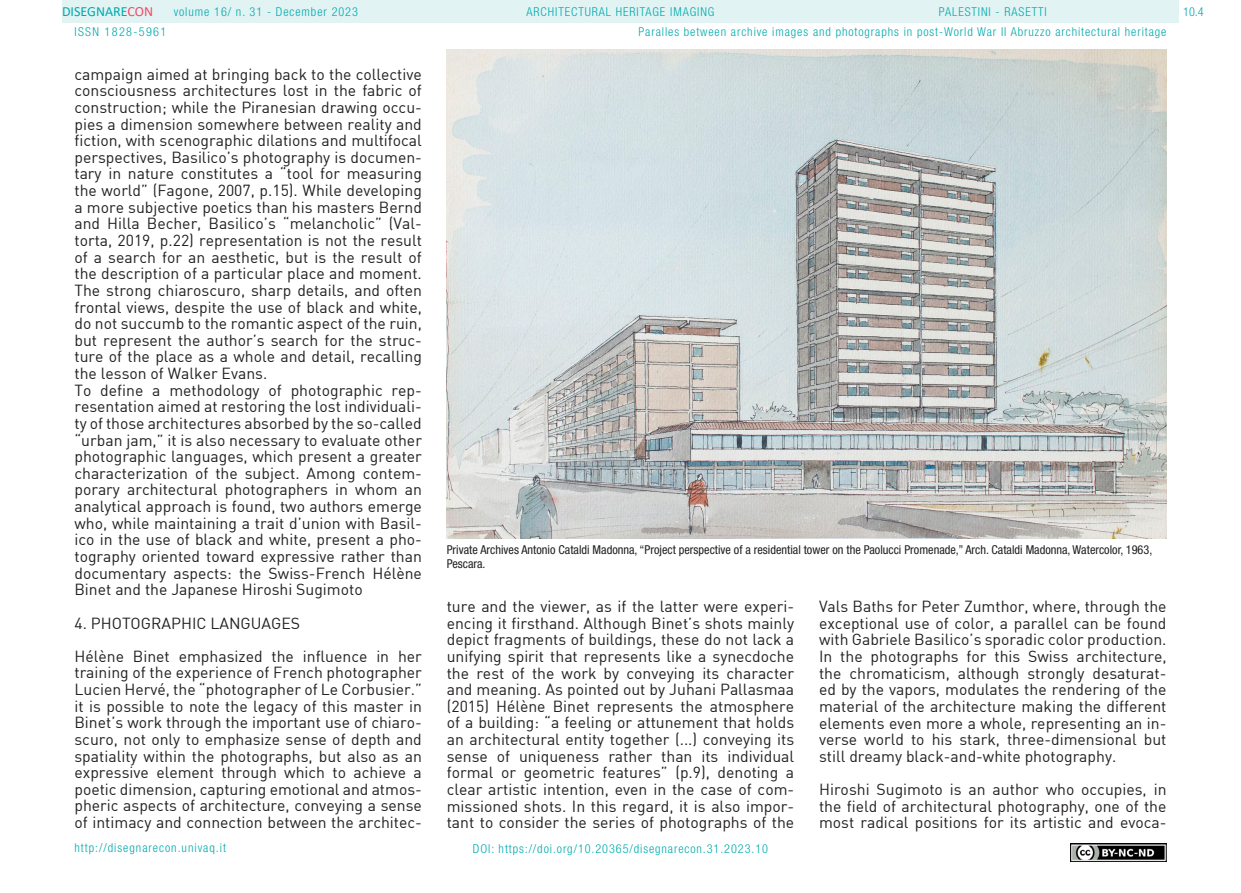
<style>
.page{position:relative;width:1241px;height:893px;background:#fff}
.page>*{position:absolute;margin:0;border:0;box-sizing:border-box;transform-origin:0 0}
.t1{font:15.75px/16.6px "DIN";color:#231f20;text-align:justify}
.t2{font:14px "Calibri";color:#00aaad}
.t3{font:300 condensed 12.25px "Helvetica Neue LT Std";letter-spacing:.075em;color:#00aaad}
.t4{font:condensed 12.25px/14px "Helvetica Neue LT Std";color:#231f20}
.t5{font:300 condensed 12.25px "Helvetica Neue LT Std";letter-spacing:.11em;color:#00aaad}
.s1{color:#f24862}
</style>
<div class="page">
<div style="left:62px;top:0;width:1116px;height:23px;background:#e2f3f4"></div>
<img style="left:1070px;top:843px;width:96px;height:18px">
<img style="left:446px;top:50px;width:720px;height:488px">
<p class="t2" style="left:62px;top:2px;width:93px">DISEGNARE<span class="s1">CON</span></p>
<p class="t3" style="left:938px;top:5px;width:109px">PALESTINI - RASETTI</p>
<p class="t3" style="left:174px;top:5px;width:186px">volume 16/ n. 31 - December 2023</p>
<p class="t3" style="left:526px;top:5px;width:189px">ARCHITECTURAL HERITAGE IMAGING</p>
<p class="t5" style="left:74px;top:24px;width:93px">ISSN 1828-5961</p>
<p class="t1" style="left:74px;top:65px;width:349px;text-align:left">campaign aimed at bringing back to the collective consciousness architectures lost in the fabric of construction; while the Piranesian drawing occu&shy;pies a dimension somewhere between reality and fiction, with scenographic dilations and multifocal perspectives, Basilico’s photography is documen&shy;tary in nature constitutes a “tool for measuring the world” (Fagone, 2007, p.15). While developing a more subjective poetics than his masters Bernd and Hilla Becher, Basilico’s “melancholic” (Val&shy;torta, 2019, p.22) representation is not the result of a search for an aesthetic, but is the result of the description of a particular place and moment.<br>The strong chiaroscuro, sharp details, and often frontal views, despite the use of black and white, do not succumb to the romantic aspect of the ruin, but represent the author’s search for the struc&shy;ture of the place as a whole and detail, recalling the lesson of Walker Evans.<br>To define a methodology of photographic rep&shy;resentation aimed at restoring the lost individuali&shy;ty of those architectures absorbed by the so-called “urban jam,” it is also necessary to evaluate other photographic languages, which present a greater characterization of the subject. Among contem&shy;porary architectural photographers in whom an analytical approach is found, two authors emerge who, while maintaining a trait d’union with Basil&shy;ico in the use of black and white, present a pho&shy;tography oriented toward expressive rather than documentary aspects: the Swiss-French Hélène Binet and the Japanese Hiroshi Sugimoto</p>
<p class="t1" style="left:74px;top:606px;width:349px;line-height:33.2px">4. PHOTOGRAPHIC LANGUAGES<br>Hélène Binet emphasized the influence in her</p>
<p class="t1" style="left:74px;top:664px;width:349px">training of the experience of French photographer Lucien Hervé, the “photographer of Le Corbusier.” it is possible to note the legacy of this master in Binet’s work through the important use of chiaro&shy;scuro, not only to emphasize sense of depth and spatiality within the photographs, but also as an expressive element through which to achieve a poetic dimension, capturing emotional and atmos&shy;pheric aspects of architecture, conveying a sense of intimacy and connection between the architec-</p>
<p class="t3" style="left:74px;top:841px;width:153px">http://disegnarecon.univaq.it</p>
<p class="t3" style="left:638px;top:25px;width:529px">Paralles between archive images and photographs in post-World War II Abruzzo architectural heritage</p>
<p class="t4" style="left:446px;top:542px;width:707px">Private Archives Antonio Cataldi Madonna, “Project perspective of a residential tower on the Paolucci Promenade,” Arch. Cataldi Madonna, Watercolor, 1963,<br>Pescara.</p>
<p class="t1" style="left:446px;top:598px;width:349px">ture and the viewer, as if the latter were experi&shy;encing it firsthand. Although Binet’s shots mainly depict fragments of buildings, these do not lack a unifying spirit that represents like a synecdoche the rest of the work by conveying its character and meaning. As pointed out by Juhani Pallasmaa (2015) Hélène Binet represents the atmosphere of a building: “a feeling or attunement that holds an architectural entity together (...) conveying its sense of uniqueness rather than its individual formal or geometric features” (p.9), denoting a clear artistic intention, even in the case of com&shy;missioned shots. In this regard, it is also impor&shy;tant to consider the series of photographs of the</p>
<p class="t1" style="left:819px;top:598px;width:349px">Vals Baths for Peter Zumthor, where, through the exceptional use of color, a parallel can be found with Gabriele Basilico’s sporadic color production.<br>In the photographs for this Swiss architecture, the chromaticism, although strongly desaturat&shy;ed by the vapors, modulates the rendering of the material of the architecture making the different elements even more a whole, representing an in&shy;verse world to his stark, three-dimensional but still dreamy black-and-white photography.</p>
<p class="t1" style="left:819px;top:781px;width:349px">Hiroshi Sugimoto is an author who occupies, in the field of architectural photography, one of the most radical positions for its artistic and evoca-</p>
<p class="t3" style="left:473px;top:842px;width:296px">DOI: https://doi.org/10.20365/disegnarecon.31.2023.10</p>
<p class="t3" style="left:1182px;top:5px;width:22px">10.4</p>
</div>
